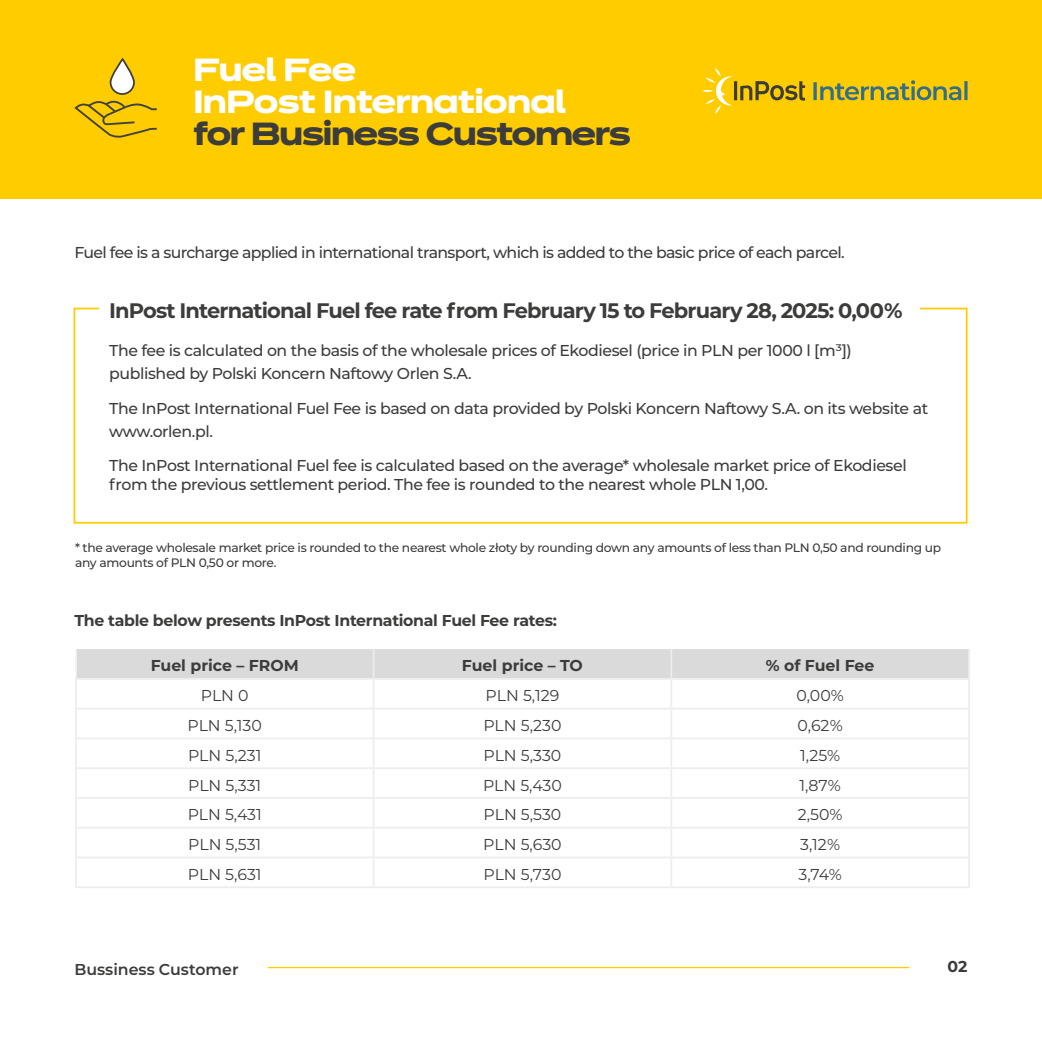
<style>
.page{position:relative;width:1042px;height:1042px;background:#fff}
.page>*{position:absolute;margin:0;border:0;box-sizing:border-box;transform-origin:0 0}
.t1{font:700 31.5px/31.8px "Dinamit";letter-spacing:-.02em;color:#fff}
.t2{font:700 31.5px "Dinamit";letter-spacing:-.04em;color:#3c3c3b}
.t3{font:700 21px "Montserrat";letter-spacing:-.04em;color:#3c3c3b}
.t4{font:500 15.75px/22.8px "Montserrat";letter-spacing:-.025em;color:#3c3c3b}
.t5{font:15.75px "Montserrat";color:#3c3c3b}
.t6{font:700 15.75px "Montserrat";letter-spacing:-.02em;color:#3c3c3b}
.t7{font:700 15.75px "Montserrat";color:#3c3c3b}
.t8{font:600 15.75px "Montserrat";color:#3c3c3b}
.t9{font:500 12.25px/15.8px "Montserrat";letter-spacing:-.025em;color:#3c3c3b}
</style>
<div class="page">
<div style="left:0;top:0;width:1042px;height:198px;background:#fc0"></div>
<svg style="left:813px;top:80px;width:154px;height:20px"></svg>
<svg style="left:702px;top:68px;width:103px;height:46px"></svg>
<svg style="left:111px;top:59px;width:23px;height:35px"></svg>
<div style="left:110px;top:58px;width:25px;height:37px;border:2px solid #3c3c3b;border-radius:12px"></div>
<svg style="left:74px;top:100px;width:83px;height:38px"></svg>
<div style="left:74px;top:308px;width:893px;height:216px;border:2px solid #fc0"></div>
<div style="left:99px;top:287px;width:821px;height:47px;background:#fff"></div>
<hr style="left:75px;top:649px;width:2px;height:29px;background:#f6f6f6">
<hr style="left:75px;top:678px;width:299px;height:2px;background:#ededed">
<hr style="left:75px;top:680px;width:2px;height:28px;background:#ededed">
<hr style="left:671px;top:678px;width:299px;height:2px;background:#ededed">
<hr style="left:75px;top:709px;width:2px;height:28px;background:#ededed">
<hr style="left:75px;top:737px;width:299px;height:2px;background:#ededed">
<hr style="left:671px;top:737px;width:299px;height:2px;background:#ededed">
<hr style="left:75px;top:767px;width:299px;height:2px;background:#ededed">
<hr style="left:75px;top:769px;width:2px;height:28px;background:#ededed">
<hr style="left:671px;top:767px;width:299px;height:2px;background:#ededed">
<hr style="left:75px;top:799px;width:2px;height:28px;background:#ededed">
<hr style="left:75px;top:827px;width:299px;height:1px;background:#ededed">
<hr style="left:671px;top:827px;width:299px;height:1px;background:#ededed">
<hr style="left:75px;top:856px;width:299px;height:2px;background:#ededed">
<hr style="left:75px;top:858px;width:2px;height:28px;background:#ededed">
<hr style="left:671px;top:856px;width:299px;height:2px;background:#ededed">
<hr style="left:75px;top:708px;width:299px;height:1px;background:#ededed">
<hr style="left:671px;top:708px;width:299px;height:1px;background:#ededed">
<hr style="left:75px;top:797px;width:299px;height:2px;background:#ededed">
<hr style="left:671px;top:797px;width:299px;height:2px;background:#ededed">
<hr style="left:75px;top:886px;width:299px;height:2px;background:#ededed">
<hr style="left:374px;top:886px;width:297px;height:2px;background:#ededed">
<hr style="left:671px;top:886px;width:299px;height:2px;background:#ededed">
<svg style="left:77px;top:649px;width:891px;height:237px"></svg>
<hr style="left:670px;top:858px;width:2px;height:28px;background:#ededed">
<hr style="left:968px;top:649px;width:2px;height:29px;background:#ededed">
<hr style="left:968px;top:680px;width:2px;height:28px;background:#ededed">
<hr style="left:968px;top:709px;width:2px;height:28px;background:#ededed">
<hr style="left:968px;top:739px;width:2px;height:28px;background:#ededed">
<hr style="left:968px;top:769px;width:2px;height:28px;background:#ededed">
<hr style="left:968px;top:799px;width:2px;height:28px;background:#ededed">
<hr style="left:968px;top:828px;width:2px;height:28px;background:#ededed">
<hr style="left:968px;top:858px;width:2px;height:28px;background:#ededed">
<hr style="left:75px;top:739px;width:2px;height:28px;background:#ededed">
<hr style="left:75px;top:828px;width:2px;height:28px;background:#ededed">
<hr style="left:268px;top:967px;width:641px;height:1px;background:#fc0">
<h1 class="t1" style="left:193px;top:51px;width:374px">Fuel Fee<br>InPost International</h1>
<h1 class="t2" style="left:193px;top:106px;width:439px">for Business Customers</h1>
<p class="t4" style="left:74px;top:241px;width:772px">Fuel fee is a surcharge applied in international transport, which is added to the basic price of each parcel.</p>
<h2 class="t3" style="left:109px;top:295px;width:795px">InPost International Fuel fee rate from February 15 to February 28, 2025: 0,00%</h2>
<p class="t4" style="left:109px;top:339px;width:744px">The fee is calculated on the basis of the wholesale prices of Ekodiesel (price in PLN per 1000 l [m³]) published by Polski Koncern Naftowy Orlen S.A.</p>
<p class="t4" style="left:109px;top:396px;width:820px">The InPost International Fuel Fee is based on data provided by Polski Koncern Naftowy S.A. on its website at www.orlen.pl.</p>
<p class="t4" style="left:109px;top:455px;width:799px;line-height:19.2px">The InPost International Fuel fee is calculated based on the average* wholesale market price of Ekodiesel from the previous settlement period. The fee is rounded to the nearest whole PLN 1,00.</p>
<p class="t9" style="left:75px;top:539px;width:868px">* the average wholesale market price is rounded to the nearest whole złoty by rounding down any amounts of less than PLN 0,50 and rounding up any amounts of PLN 0,50 or more.</p>
<p class="t6" style="left:74px;top:609px;width:484px">The table below presents InPost International Fuel Fee rates:</p>
<p class="t7" style="left:151px;top:654px;width:150px">Fuel price – FROM</p>
<p class="t7" style="left:462px;top:654px;width:122px">Fuel price – TO</p>
<p class="t7" style="left:766px;top:654px;width:110px">% of Fuel Fee</p>
<p class="t5" style="left:201px;top:685px;width:49px">PLN 0</p>
<p class="t5" style="left:486px;top:685px;width:75px">PLN 5,129</p>
<p class="t5" style="left:796px;top:685px;width:49px">0,00%</p>
<p class="t5" style="left:187px;top:715px;width:76px">PLN 5,130</p>
<p class="t5" style="left:483px;top:715px;width:80px">PLN 5,230</p>
<p class="t5" style="left:797px;top:715px;width:47px">0,62%</p>
<p class="t5" style="left:188px;top:744px;width:75px">PLN 5,231</p>
<p class="t5" style="left:483px;top:744px;width:79px">PLN 5,330</p>
<p class="t5" style="left:800px;top:744px;width:41px">1,25%</p>
<p class="t5" style="left:188px;top:774px;width:75px">PLN 5,331</p>
<p class="t5" style="left:483px;top:774px;width:80px">PLN 5,430</p>
<p class="t5" style="left:799px;top:774px;width:43px">1,87%</p>
<p class="t5" style="left:188px;top:804px;width:76px">PLN 5,431</p>
<p class="t5" style="left:483px;top:804px;width:79px">PLN 5,530</p>
<p class="t5" style="left:798px;top:804px;width:46px">2,50%</p>
<p class="t5" style="left:188px;top:834px;width:75px">PLN 5,531</p>
<p class="t5" style="left:483px;top:834px;width:80px">PLN 5,630</p>
<p class="t5" style="left:800px;top:834px;width:41px">3,12%</p>
<p class="t5" style="left:188px;top:863px;width:75px">PLN 5,631</p>
<p class="t5" style="left:483px;top:863px;width:79px">PLN 5,730</p>
<p class="t5" style="left:798px;top:863px;width:45px">3,74%</p>
<p class="t8" style="left:74px;top:958px;width:166px">Bussiness Customer</p>
<p class="t6" style="left:947px;top:955px;width:21px">02</p>
</div>
